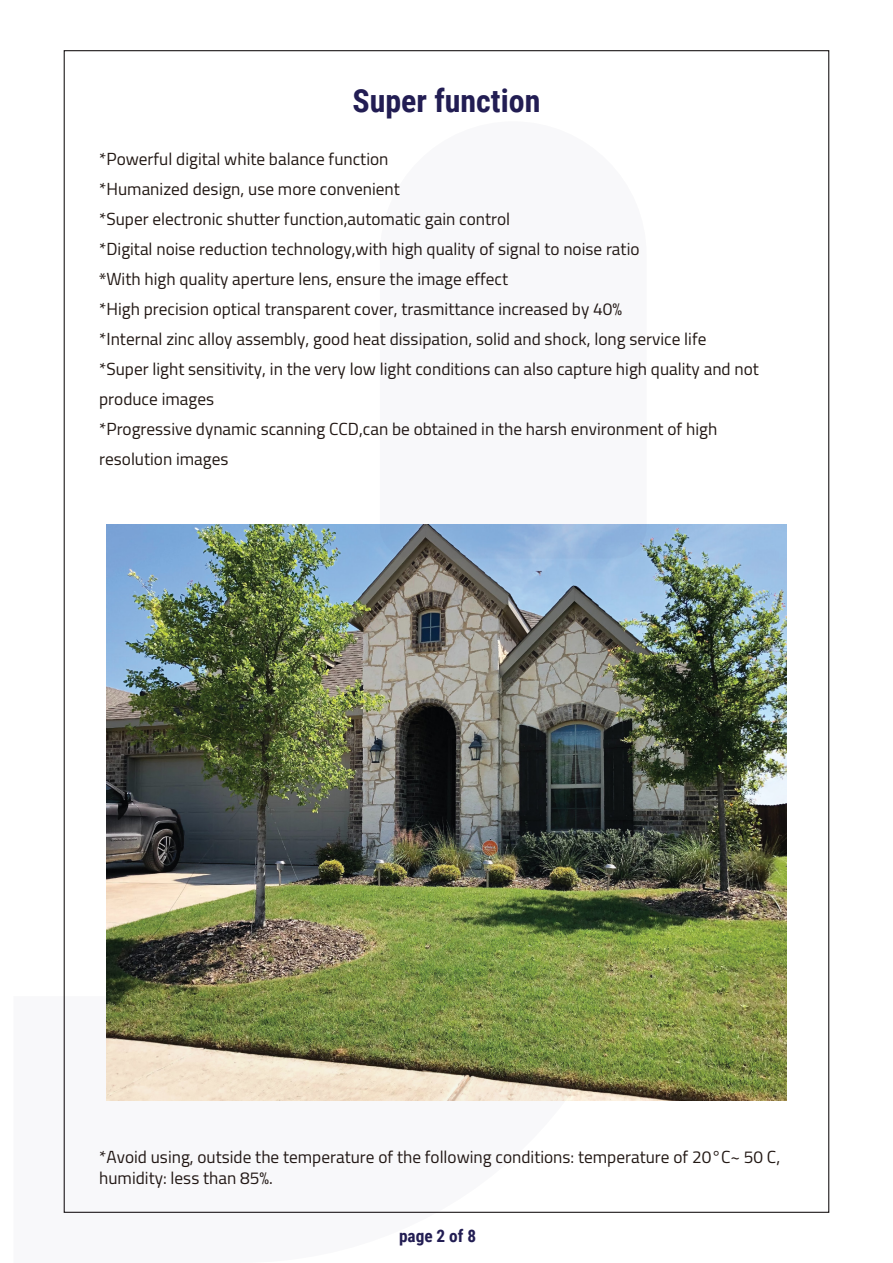
<style>
.page{position:relative;width:893px;height:1263px;background:#fff}
.page>*{position:absolute;margin:0;border:0;box-sizing:border-box;transform-origin:0 0}
.t1{font:700 31.95px "Roboto Condensed";color:#221d53}
.t2{font:17.25px/30px "Cairo";color:#221814}
.t3{font:700 17.25px "Roboto Condensed";color:#221d53}
.s1{font-family:"Myriad Pro"}
</style>
<div class="page">
<img style="left:107px;top:525px;width:679px;height:575px">
<svg style="left:380px;top:524px;width:267px;height:35px;background:#87a5c8"></svg>
<img style="left:63px;top:825px;width:584px;height:388px">
<h1 class="t1" style="left:353px;top:78px;width:189px">Super function</h1>
<p class="t2" style="left:99px;top:144px;width:661px">*Powerful digital white balance function<br>*Humanized design, use more convenient<br>*Super electronic shutter function,automatic gain control<br>*Digital noise reduction technology,with high quality of signal to noise ratio<br><span class="s1">*</span>With high quality aperture lens, ensure the image effect<br>*High precision optical transparent cover, trasmittance increased by 40%<br>*Internal zinc alloy assembly, good heat dissipation, solid and shock, long service life *Super light sensitivity, in the very low light conditions can also capture high quality and not produce images<br>*Progressive dynamic scanning CCD,can be obtained in the harsh environment of high resolution images</p>
<p class="t2" style="left:99px;top:1146px;width:682px;line-height:20.7px">*Avoid using, outside the temperature of the following conditions: temperature of 20°C~ 50 C, humidity: less than 85%.</p>
<p class="t3" style="left:399px;top:1223px;width:79px">page 2 of 8</p>
</div>
